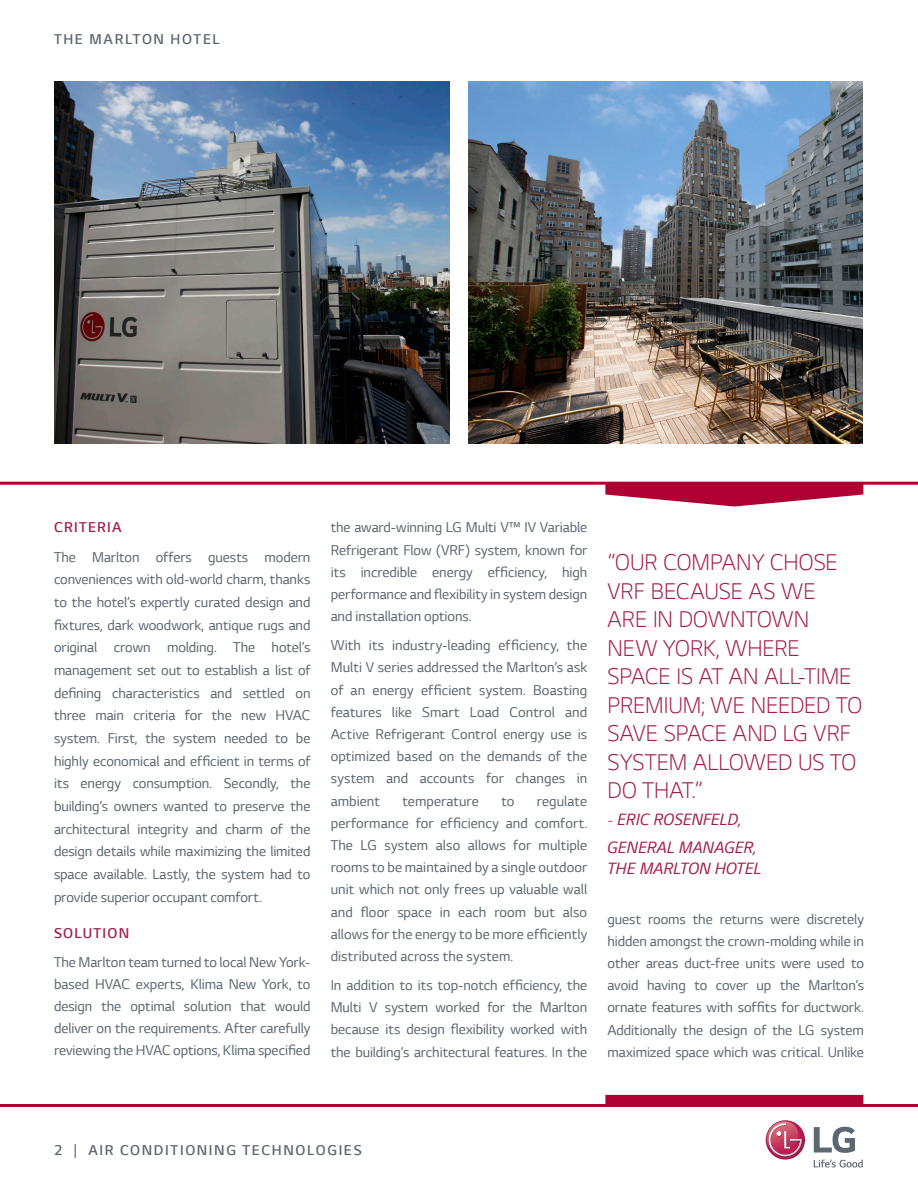
<style>
.page{position:relative;width:918px;height:1188px;background:#fff}
.page>*{position:absolute;margin:0;border:0;box-sizing:border-box;transform-origin:0 0}
.Quote_2{font:300 24px/28.5px "LG Smart";letter-spacing:-.005em;color:#a41c4d}
.Quote_2-2{font:italic 17.25px/20.7px "LG Smart";color:#a41c4d}
.Body{font:15px/22.2px "LG Smart";color:#5a6670;text-align:justify}
.Body-2{font:300 15px "LG Smart";letter-spacing:.105em;color:#5a6670}
.Body-3{font:300 15px "LG Smart";letter-spacing:.08em;color:#a41c4d}
.s1{font-weight:300;font-style:normal;font-size:16.5px}
</style>
<div class="page">
<svg style="left:814px;top:1160px;width:49px;height:7px"></svg>
<svg style="left:814px;top:1127px;width:41px;height:26px"></svg>
<svg style="left:766px;top:1120px;width:39px;height:40px"></svg>
<svg style="left:765px;top:1121px;width:38px;height:36px"></svg>
<hr style="left:0;top:1104px;width:918px;height:3px;background:#ae0032">
<div style="left:605px;top:1095px;width:258px;height:9px;background:#ae0032"></div>
<img style="left:54px;top:81px;width:396px;height:363px">
<hr style="left:0;top:482px;width:918px;height:3px;background:#ae0032">
<svg style="left:605px;top:484px;width:258px;height:23px"></svg>
<img style="left:468px;top:81px;width:395px;height:363px">
<p class="Body-2" style="left:54px;top:30px;width:167px">THE MARLTON HOTEL</p>
<p class="Body-3" style="left:54px;top:519px;width:69px">CRITERIA</p>
<p class="Body" style="left:54px;top:546px;width:258px;line-height:22.6px">The Marlton offers guests modern conveniences with old-world charm, thanks to the hotel’s expertly curated design and fixtures, dark woodwork, antique rugs and original crown molding. The hotel’s management set out to establish a list of defining characteristics and settled on three main criteria for the new HVAC system. First, the system needed to be highly economical and efficient in terms of its energy consumption. Secondly, the building’s owners wanted to preserve the architectural integrity and charm of the design details while maximizing the limited space available. Lastly, the system had to provide superior occupant comfort.</p>
<p class="Body-3" style="left:54px;top:924px;width:77px">SOLUTION</p>
<p class="Body" style="left:54px;top:951px;width:258px">The Marlton team turned to local New York&shy;based HVAC experts, Klima New York, to design the optimal solution that would deliver on the requirements. After carefully reviewing the HVAC options, Klima specified</p>
<p class="Body" style="left:331px;top:517px;width:258px">the award-winning LG Multi V™ IV Variable Refrigerant Flow (VRF) system, known for its incredible energy efficiency, high performance and flexibility in system design and installation options.</p>
<p class="Body" style="left:331px;top:634px;width:258px">With its industry-leading efficiency, the Multi V series addressed the Marlton’s ask of an energy efficient system. Boasting features like Smart Load Control and Active Refrigerant Control energy use is optimized based on the demands of the system and accounts for changes in ambient</p>
<p class="Body" style="left:331px;top:790px;width:258px;text-indent:206px">regulate performance for efficiency and comfort.<br>The LG system also allows for multiple rooms to be maintained by a single outdoor unit which not only frees up valuable wall and floor space in each room but also allows for the energy to be more efficiently distributed across the system.</p>
<p class="Body" style="left:331px;top:974px;width:258px">In addition to its top-notch efficiency, the Multi V system worked for the Marlton because its design flexibility worked with the building’s architectural features. In the</p>
<p class="Body" style="left:402px;top:790px;width:78px">temperature</p>
<p class="Body" style="left:501px;top:790px;width:15px">to</p>
<p class="Quote_2" style="left:608px;top:548px;width:256px">“OUR COMPANY CHOSE<br>VRF BECAUSE AS WE<br>ARE IN DOWNTOWN<br>NEW YORK, WHERE<br>SPACE IS AT AN ALL-TIME<br>PREMIUM; WE NEEDED TO<br>SAVE SPACE AND LG VRF<br>SYSTEM ALLOWED US TO<br>DO THAT.”</p>
<p class="Quote_2-2" style="left:608px;top:810px;width:136px"><span class="s1">-</span> ERIC ROSENFELD,</p>
<p class="Quote_2-2" style="left:608px;top:837px;width:156px">GENERAL MANAGER,<br>THE MARLTON HOTEL</p>
<p class="Body" style="left:608px;top:908px;width:258px">guest rooms the returns were discretely hidden amongst the crown-molding while in other areas duct-free units were used to avoid having to cover up the Marlton’s ornate features with soffits for ductwork.<br>Additionally the design of the LG system maximized space which was critical. Unlike</p>
<p class="Body-2" style="left:54px;top:1141px;width:309px">2 | AIR CONDITIONING TECHNOLOGIES</p>
</div>
